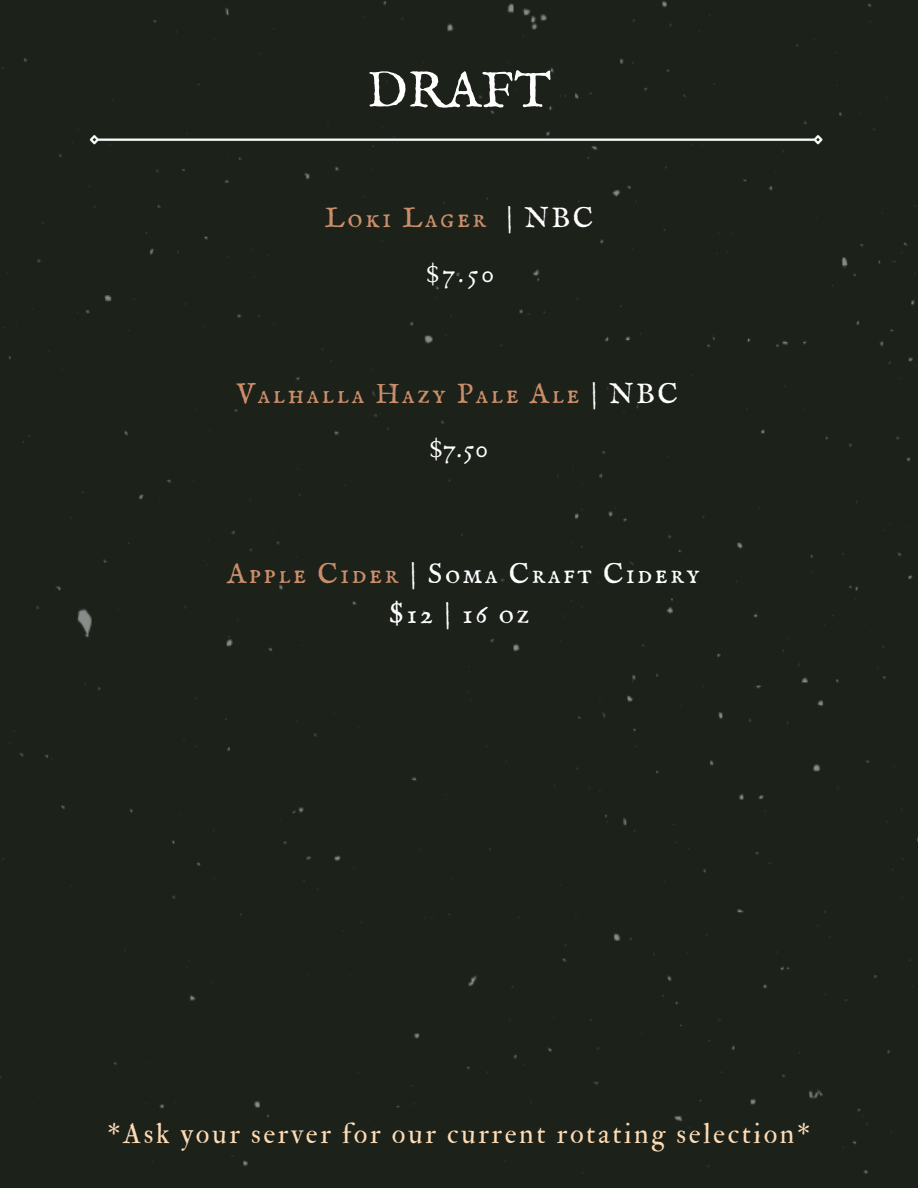
<style>
.page{position:relative;width:918px;height:1188px;background:#fff}
.page>*{position:absolute;margin:0;border:0;box-sizing:border-box;transform-origin:0 0}
.t1{font:50.7px "IM FELL English SC";letter-spacing:.01em;color:#fff}
.t2{font:28.5px "IM FELL Double Pica Roman";letter-spacing:.09em;color:#fddbb4}
.t3{font:28.5px/39.3px "IM FELL English SC";letter-spacing:.09em;color:#fff;text-align:center}
.t4{font:28.5px "IM FELL English SC";letter-spacing:.09em;color:#cb8e6b}
.t5{font:25.5px "Anaktoria";color:#fff}
.s1{color:#fff}
.s2{color:#cb8e6b}
</style>
<div class="page">
<div style="left:0;top:1px;width:918px;height:1174px;background:#1c211a"></div>
<img style="left:81px;top:127px;width:750px;height:25px">
<p class="t1" style="left:367px;top:61px;width:185px">DRAFT</p>
<h1 class="t4" style="left:325px;top:201px;width:163px">Loki Lager</h1>
<p class="t3" style="left:506px;top:199px;width:88px">| NBC</p>
<h2 class="t5" style="left:427px;top:258px;width:69px">$7.50</h2>
<p class="t4" style="left:237px;top:378px;width:443px">Valhalla Hazy Pale Ale <span class="s1">| NBC</span></p>
<p class="t5" style="left:430px;top:433px;width:60px">$7.50</p>
<h2 class="t3" style="left:227px;top:556px;width:474px"><span class="s2">Apple Cider</span> | Soma Craft Cidery $12 | 16 oz</h2>
<h2 class="t2" style="left:107px;top:1116px;width:704px">*Ask your server for our current rotating selection*</h2>
</div>
